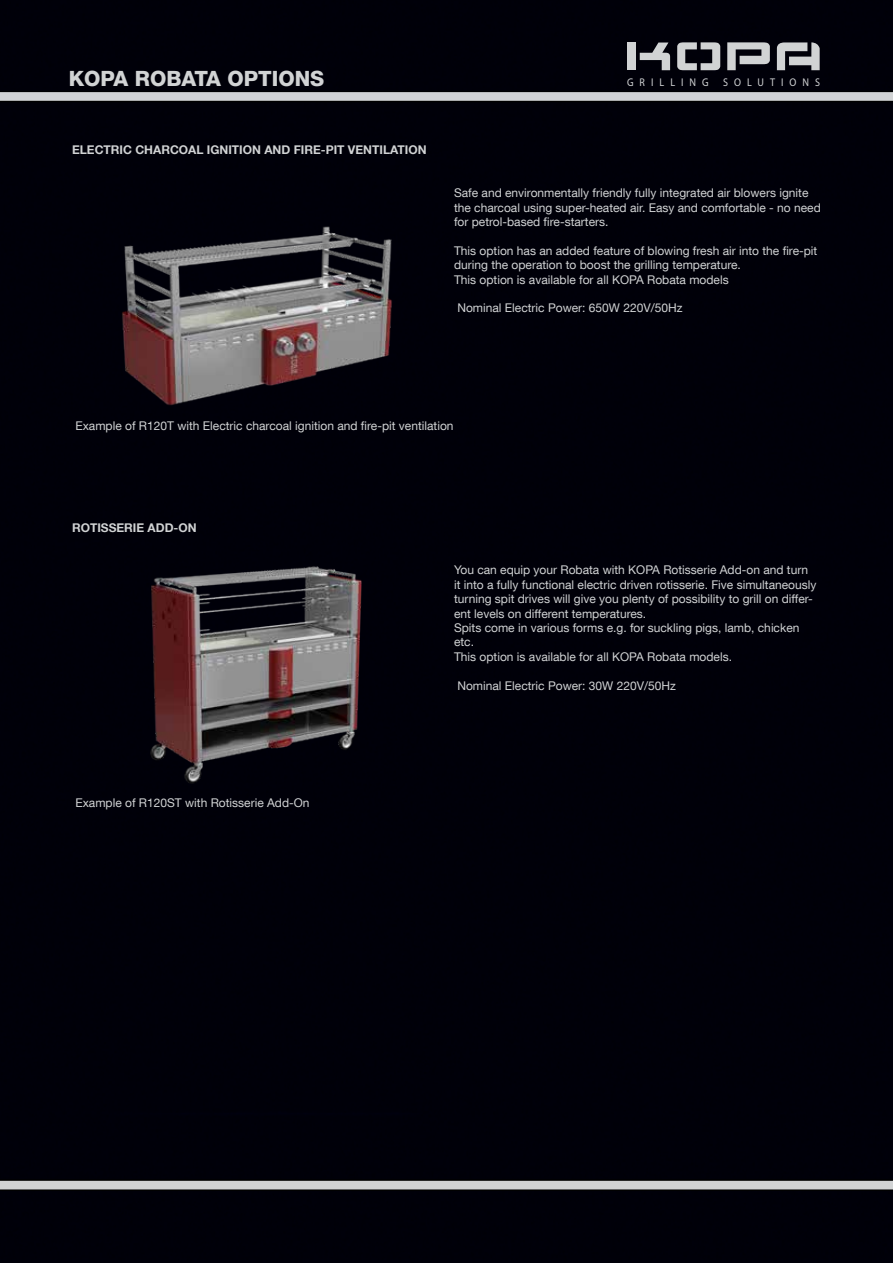
<style>
.page{position:relative;width:893px;height:1263px;background:#000009}
.page>*{position:absolute;margin:0;border:0;box-sizing:border-box;transform-origin:0 0}
.t1{font:800 21px "Helvetica Neue LT Com";color:#d1d3d4}
.t2{font:12px/14.4px "Helvetica Neue LT Com";color:#d1d3d4}
.t3{font:700 12px "Helvetica Neue LT Com";color:#d1d3d4}
.t4{font:11.25px "Myriad Pro";letter-spacing:.6em;color:#d1d3d4;scale:.9 1}
</style>
<div class="page">
<svg style="left:0;top:91px;width:893px;height:11px;background:#a5a6a7"></svg>
<div style="left:627px;top:43px;width:9px;height:27px;background:#d1d3d4"></div>
<svg style="left:640px;top:43px;width:30px;height:27px"></svg>
<svg style="left:677px;top:42px;width:43px;height:28px"></svg>
<svg style="left:777px;top:42px;width:43px;height:28px"></svg>
<svg style="left:727px;top:42px;width:43px;height:28px"></svg>
<svg style="left:0;top:1179px;width:893px;height:12px;background:#979899"></svg>
<img style="left:87px;top:220px;width:336px;height:190px">
<img style="left:72px;top:559px;width:365px;height:228px">
<h1 class="t1" style="left:69px;top:66px;width:257px">KOPA ROBATA OPTIONS</h1>
<p class="t4" style="left:627px;top:75px;width:92px">GRILLING</p>
<p class="t4" style="left:723px;top:75px;width:109px">SOLUTIONS</p>
<p class="t3" style="left:72px;top:142px;width:356px">ELECTRIC CHARCOAL IGNITION AND FIRE-PIT VENTILATION</p>
<p class="t2" style="left:454px;top:185px;width:368px">Safe and environmentally friendly fully integrated air blowers ignite the charcoal using super-heated air. Easy and comfortable - no need for petrol-based fire-starters.</p>
<p class="t2" style="left:454px;top:243px;width:365px">This option has an added feature of blowing fresh air into the fire-pit during the operation to boost the grilling temperature.<br>This option is available for all KOPA Robata models</p>
<p class="t2" style="left:457px;top:301px;width:227px">Nominal Electric Power: 650W 220V/50Hz</p>
<p class="t2" style="left:75px;top:418px;width:380px">Example of R120T with Electric charcoal ignition and fire-pit ventilation</p>
<p class="t3" style="left:72px;top:520px;width:126px">ROTISSERIE ADD-ON</p>
<p class="t2" style="left:75px;top:795px;width:236px">Example of R120ST with Rotisserie Add-On</p>
<p class="t2" style="left:454px;top:563px;width:364px">You can equip your Robata with KOPA Rotisserie Add-on and turn it into a fully functional electric driven rotisserie. Five simultaneously turning spit drives will give you plenty of possibility to grill on differ&shy;ent levels on different temperatures.<br>Spits come in various forms e.g. for suckling pigs, lamb, chicken etc.<br>This option is available for all KOPA Robata models.</p>
<p class="t2" style="left:457px;top:678px;width:220px">Nominal Electric Power: 30W 220V/50Hz</p>
</div>
